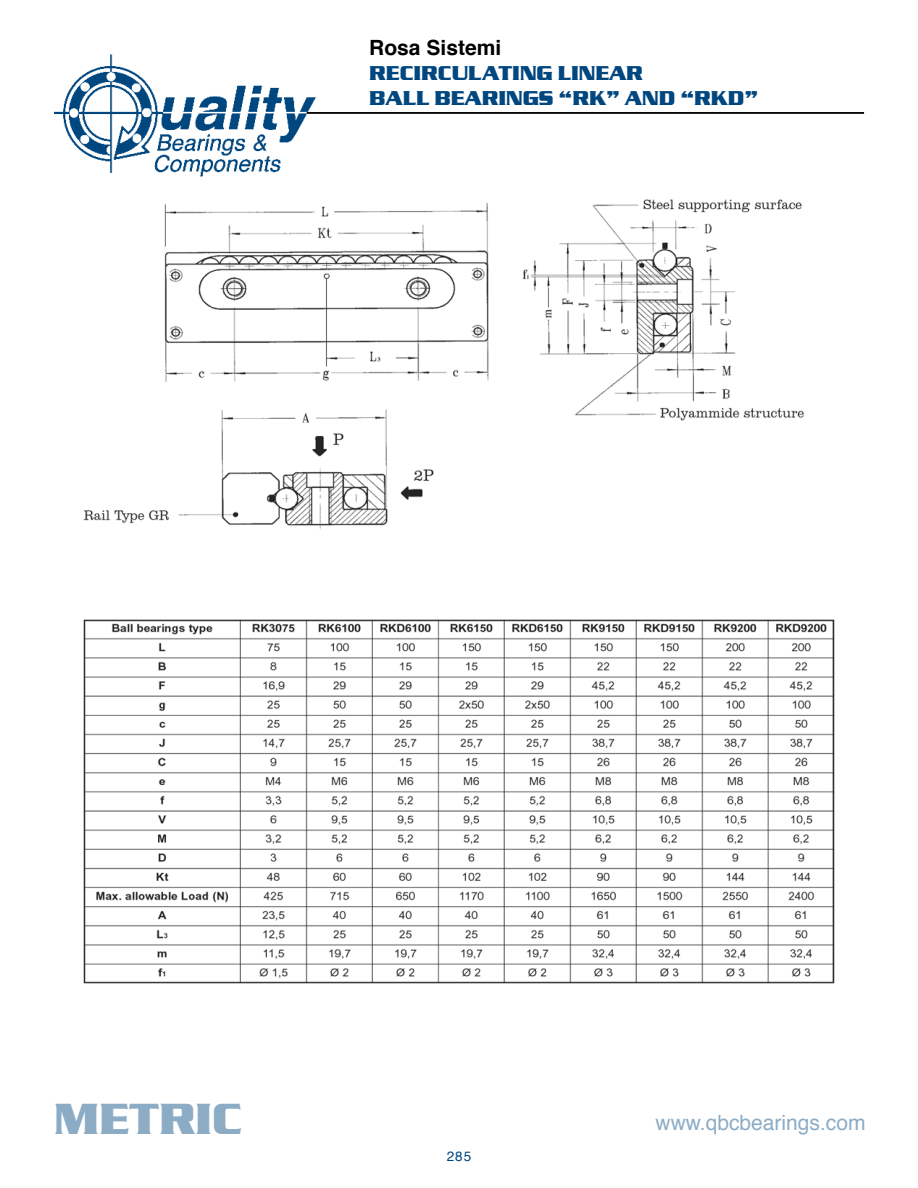
<style>
.page{position:relative;width:918px;height:1188px;background:#fff}
.page>*{position:absolute;margin:0;border:0;box-sizing:border-box;transform-origin:0 0}
.t1{font:700 45px "Serpentine D";color:#8cacc5}
.t2{font:21px "Helvetica";color:#8cacc5}
.t3{font:700 21px "Helvetica";color:#000}
.t4{font:700 20.7px/24.9px "Serpentine D";color:#00467f}
.t5{font:13.5px "Helvetica";color:#00467f}
</style>
<div class="page">
<img style="left:54px;top:54px;width:262px;height:123px">
<hr style="left:307px;top:112px;width:557px;height:2px;background:#000">
<img style="left:83px;top:199px;width:752px;height:785px">
<p class="t3" style="left:369px;top:29px;width:133px">Rosa Sistemi</p>
<p class="t4" style="left:369px;top:61px;width:390px">RECIRCULATING LINEAR<br>BALL BEARINGS “RK” AND “RKD”</p>
<h1 class="t1" style="left:54px;top:1094px;width:190px">METRIC</h1>
<p class="t5" style="left:447px;top:1144px;width:26px">285</p>
<p class="t2" style="left:656px;top:1104px;width:212px">www.qbcbearings.com</p>
</div>
